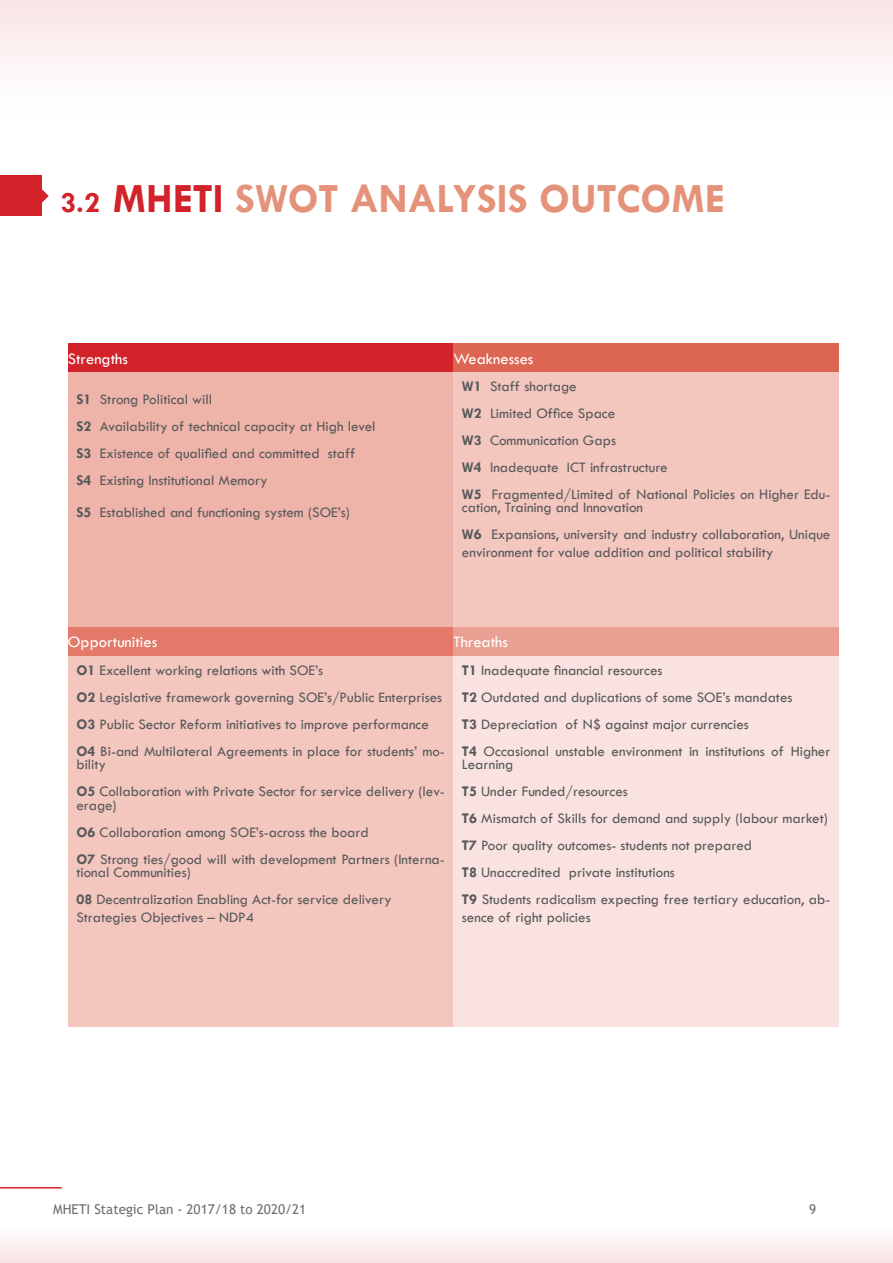
<style>
.page{position:relative;width:893px;height:1263px;background:#fff}
.page>*{position:absolute;margin:0;border:0;box-sizing:border-box;transform-origin:0 0}
.t1{font:700 42px "Tw Cen";color:#e5927a}
.t2{font:16.5px "Tw Cen";color:#fff}
.t3{font:15px/27px "Tw Cen";color:#58595b}
.t4{font:13.5px "Trebuchet MS";color:#6d6e71}
.s1{font-size:30px;color:#d2232a}
.s2{color:#d2232a}
.s3{font-weight:700}
</style>
<div class="page">
<div style="left:68px;top:372px;width:385px;height:256px;background:#eeb3a9"></div>
<div style="left:68px;top:344px;width:385px;height:28px;background:#d2232a"></div>
<div style="left:453px;top:344px;width:386px;height:28px;background:#dd6653"></div>
<div style="left:453px;top:372px;width:386px;height:256px;background:#f3c6be"></div>
<div style="left:68px;top:656px;width:385px;height:371px;background:#f3c6be"></div>
<div style="left:453px;top:656px;width:386px;height:371px;background:#f9e2df"></div>
<div style="left:68px;top:628px;width:385px;height:28px;background:#e27969"></div>
<div style="left:453px;top:628px;width:386px;height:28px;background:#ea9f93"></div>
<div style="left:0;top:1227px;width:893px;height:36px;background:linear-gradient(to right,#fbeff0,#fbeff0)"></div>
<hr style="left:0;top:1187px;width:62px;height:1px;background:#d2232a">
<div style="left:0;top:0;width:893px;height:122px;background:linear-gradient(to bottom,#f9e5e6,#fff)"></div>
<div style="left:0;top:176px;width:41px;height:40px;background:#d2232a"></div>
<svg style="left:41px;top:181px;width:8px;height:30px"></svg>
<h1 class="t1" style="left:60px;top:173px;width:666px"><span class="s1">3.2</span> <span class="s2">MHETI</span> SWOT ANALYSIS OUTCOME</h1>
<p class="t2" style="left:68px;top:348px;width:61px">Strengths</p>
<p class="t2" style="left:453px;top:348px;width:81px">Weaknesses</p>
<p class="t3" style="left:462px;top:373px;width:370px"><span class="s3">W1</span> Staff shortage<br><span class="s3">W2</span> Limited Office Space<br><span class="s3">W3</span> Communication Gaps<br><span class="s3">W4</span> Inadequate ICT infrastructure<br><span class="s3">W5</span> Fragmented/Limited of National Policies on Higher Edu-</p>
<p class="t3" style="left:462px;top:494px;width:370px">cation, Training and Innovation<br><span class="s3">W6</span> Expansions, university and industry collaboration, Unique</p>
<p class="t3" style="left:462px;top:539px;width:313px">environment for value addition and political stability</p>
<p class="t3" style="left:76px;top:386px;width:301px"><span class="s3">S1</span> Strong Political will<br><span class="s3">S2</span> Availability of technical capacity at High level <span class="s3">S3</span> Existence of qualified and committed staff<br><span class="s3">S4</span> Existing Institutional Memory</p>
<p class="t3" style="left:76px;top:499px;width:275px"><span class="s3">S5</span> Established and functioning system (SOE’s)</p>
<p class="t2" style="left:68px;top:632px;width:91px">Opportunities</p>
<p class="t2" style="left:453px;top:632px;width:56px">Threaths</p>
<p class="t3" style="left:76px;top:656px;width:370px"><span class="s3">O1</span> Excellent working relations with SOE’s<br><span class="s3">O2</span> Legislative framework governing SOE’s/Public Enterprises <span class="s3">O3</span> Public Sector Reform initiatives to improve performance <span class="s3">O4</span> Bi-and Multilateral Agreements in place for students’ mo-</p>
<p class="t3" style="left:76px;top:751px;width:370px">bility<br><span class="s3">O5</span> Collaboration with Private Sector for service delivery (lev-</p>
<p class="t3" style="left:76px;top:791px;width:370px">erage)<br><span class="s3">O6</span> Collaboration among SOE’s-across the board<br><span class="s3">O7</span> Strong ties/good will with development Partners (Interna-</p>
<p class="t3" style="left:76px;top:859px;width:317px">tional Communities)<br><span class="s3">08</span> Decentralization Enabling Act-for service delivery</p>
<p class="t3" style="left:76px;top:904px;width:179px">Strategies Objectives – NDP4</p>
<p class="t3" style="left:462px;top:656px;width:370px"><span class="s3">T1</span> Inadequate financial resources<br><span class="s3">T2</span> Outdated and duplications of some SOE’s mandates<br><span class="s3">T3</span> Depreciation of N$ against major currencies<br><span class="s3">T4</span> Occasional unstable environment in institutions of Higher</p>
<p class="t3" style="left:462px;top:751px;width:370px">Learning<br><span class="s3">T5</span> Under Funded/resources<br><span class="s3">T6</span> Mismatch of Skills for demand and supply (labour market)<br><span class="s3">T7</span> Poor quality outcomes- students not prepared<br><span class="s3">T8</span> Unaccredited private institutions<br><span class="s3">T9</span> Students radicalism expecting free tertiary education, ab-</p>
<p class="t3" style="left:462px;top:904px;width:130px">sence of right policies</p>
<p class="t4" style="left:53px;top:1201px;width:255px">MHETI Stategic Plan - 2017/18 to 2020/21</p>
<p class="t4" style="left:809px;top:1201px;width:9px">9</p>
</div>
